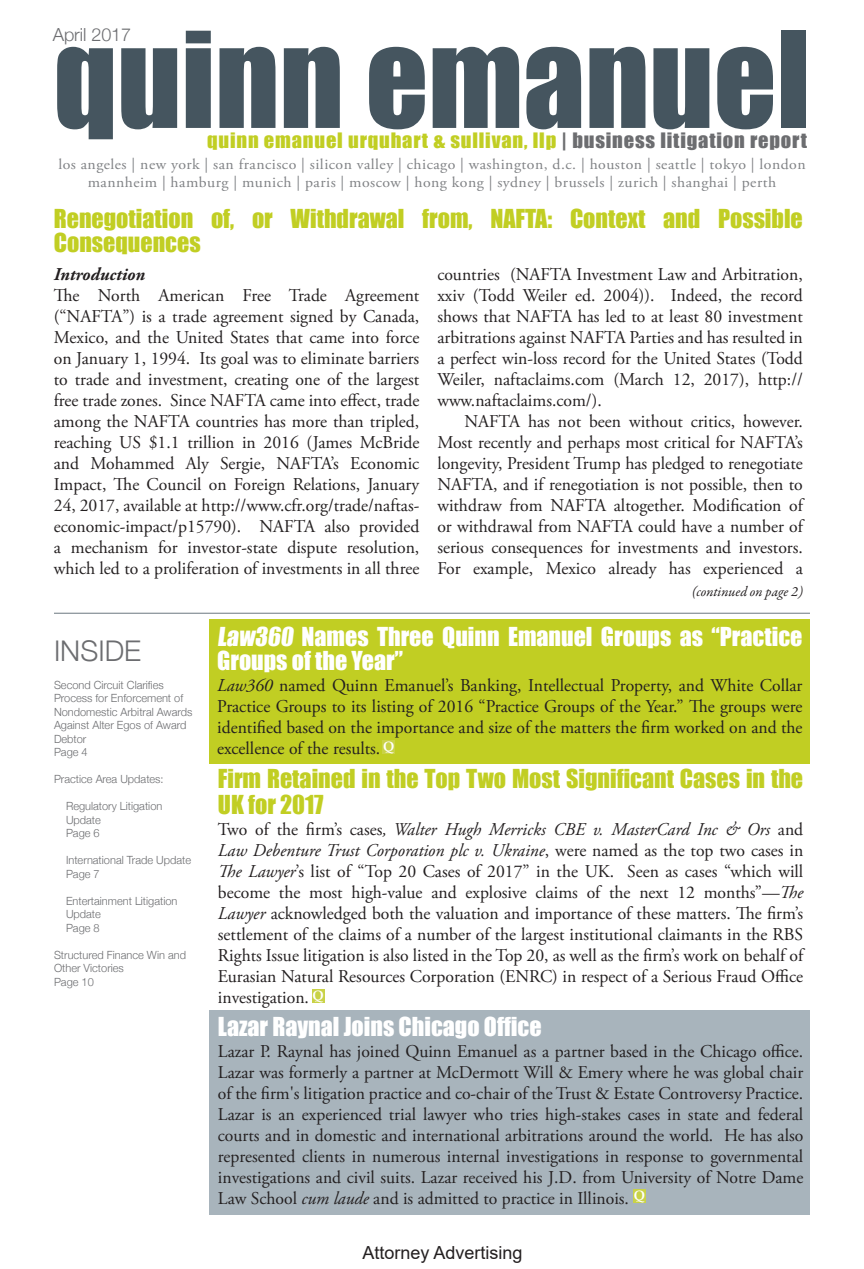
<style>
.page{position:relative;width:864px;height:1269px;background:#fff}
.page>*{position:absolute;margin:0;border:0;box-sizing:border-box;transform-origin:0 0}
.t1{font:123px "Impact";color:#45555f}
.QE_-_Table_of_Conten{font:300 28.5px "Helvetica Neue";color:#6c6d70}
.QE_-_Main_Article_St{font:24px/24px "Impact";color:#c1ce23}
.QE_-_Main_Article_St-2{font:24px/24px "Impact";color:#fff}
.t2{font:19.5px "Impact";letter-spacing:.04em;color:#c1ce23;scale:1.05 1}
.QE_-_Main_Article_St-3{font:18px/21px "Adobe Garamond Pro";color:#231f20;text-align:justify}
.t3{font:18px "Arial";color:#231f20}
.QE_-_Main_Article_St-4{font:italic 700 18px "Adobe Garamond Pro";color:#231f20}
.QE_-_Table_of_Conten-2{font:300 18px "Helvetica Neue";letter-spacing:-.005em;color:#6c6d70}
.QE_-_Main_Article_St-5{font:15px/18px "Adobe Garamond Pro";letter-spacing:.03em;color:#808285;text-align:center;scale:1.05 1}
.t4{font:italic 14.1px "Garamond Premr Pro";letter-spacing:-.005em;color:#231f20}
.t5{font:700 13.5px "Palatino Linotype";color:#fff}
.QE_-_Table_of_Conten-3{font:300 11.25px/13.5px "Helvetica Neue";color:#6c6d70}
.s1{color:#6c6d70}
.s2{font-style:italic}
</style>
<div class="page">
<div style="left:210px;top:1010px;width:600px;height:205px;background:#a8b4bc"></div>
<div style="left:210px;top:619px;width:600px;height:144px;background:#c1ce23"></div>
<hr style="left:54px;top:613px;width:756px;height:1px;background:#45555f">
<div style="left:382px;top:741px;width:13px;height:13px;background:#c9d247"></div>
<div style="left:312px;top:990px;width:13px;height:13px;background:#c9d247"></div>
<div style="left:633px;top:1190px;width:13px;height:13px;background:#c9d247"></div>
<p class="QE_-_Table_of_Conten-2" style="left:53px;top:23px;width:80px">April 2017</p>
<p class="t1" style="left:54px;top:-16px;width:758px">quinn emanuel</p>
<p class="t2" style="left:207px;top:125px;width:573px">quinn emanuel urquhart &amp; sullivan, llp <span class="s1">| business litigation report</span></p>
<p class="QE_-_Main_Article_St-5" style="left:58px;top:156px;width:713px">los angeles | new york | san francisco | silicon valley | chicago | washington, d.c. | houston | seattle | tokyo | london mannheim | hamburg | munich | paris | moscow | hong kong | sydney | brussels | zurich | shanghai | perth</p>
<p class="QE_-_Main_Article_St" style="left:54px;top:206px;width:751px">Renegotiation of, or Withdrawal from, NAFTA: Context and Possible<br>Consequences</p>
<p class="QE_-_Main_Article_St-4" style="left:54px;top:264px;width:93px">Introduction</p>
<p class="QE_-_Main_Article_St-3" style="left:54px;top:285px;width:367px">The North American Free Trade Agreement (“NAFTA”) is a trade agreement signed by Canada, Mexico, and the United States that came into force on January 1, 1994. Its goal was to eliminate barriers to trade and investment, creating one of the largest free trade zones. Since NAFTA came into effect, trade among the NAFTA countries has more than tripled, reaching US $1.1 trillion in 2016 (James McBride and Mohammed Aly Sergie, NAFTA’s Economic Impact, The Council on Foreign Relations, January 24, 2017, available at http://www.cfr.org/trade/naftas&shy;economic-impact/p15790). NAFTA also provided a mechanism for investor-state dispute resolution, which led to a proliferation of investments in all three</p>
<p class="QE_-_Main_Article_St-3" style="left:437px;top:264px;width:367px">countries (NAFTA Investment Law and Arbitration, xxiv (Todd Weiler ed. 2004)). Indeed, the record shows that NAFTA has led to at least 80 investment arbitrations against NAFTA Parties and has resulted in a perfect win-loss record for the United States (Todd Weiler, naftaclaims.com (March 12, 2017), http:// www.naftaclaims.com/).</p>
<p class="QE_-_Main_Article_St-3" style="left:437px;top:411px;width:367px;text-indent:27px">NAFTA has not been without critics, however.<br>Most recently and perhaps most critical for NAFTA’s longevity, President Trump has pledged to renegotiate NAFTA, and if renegotiation is not possible, then to withdraw from NAFTA altogether. Modification of or withdrawal from NAFTA could have a number of serious consequences for investments and investors.<br>For example, Mexico already has experienced a</p>
<p class="QE_-_Table_of_Conten" style="left:54px;top:633px;width:89px">INSIDE</p>
<p class="QE_-_Table_of_Conten-3" style="left:54px;top:678px;width:140px">Second Circuit Clarifies<br>Process for Enforcement of<br>Nondomestic Arbitral Awards<br>Against Alter Egos of Award<br>Debtor</p>
<p class="QE_-_Table_of_Conten-3" style="left:54px;top:745px;width:35px">Page 4</p>
<p class="QE_-_Table_of_Conten-3" style="left:54px;top:772px;width:111px">Practice Area Updates:</p>
<p class="QE_-_Table_of_Conten-3" style="left:66px;top:799px;width:98px">Regulatory Litigation<br>Update</p>
<p class="QE_-_Table_of_Conten-3" style="left:66px;top:826px;width:35px">Page 6</p>
<p class="QE_-_Table_of_Conten-3" style="left:66px;top:853px;width:127px">International Trade Update</p>
<p class="QE_-_Table_of_Conten-3" style="left:66px;top:867px;width:35px">Page 7</p>
<p class="QE_-_Table_of_Conten-3" style="left:66px;top:894px;width:113px">Entertainment Litigation<br>Update</p>
<p class="QE_-_Table_of_Conten-3" style="left:66px;top:921px;width:35px">Page 8</p>
<p class="QE_-_Table_of_Conten-3" style="left:54px;top:948px;width:134px">Structured Finance Win and<br>Other Victories</p>
<p class="QE_-_Table_of_Conten-3" style="left:54px;top:975px;width:41px">Page 10</p>
<p class="t4" style="left:692px;top:583px;width:113px">(continued on page 2)</p>
<p class="QE_-_Main_Article_St-2" style="left:217px;top:624px;width:587px">Law360 Names Three Quinn Emanuel Groups as “Practice<br>Groups of the Year”</p>
<p class="QE_-_Main_Article_St-3" style="left:217px;top:675px;width:587px"><span class="s2">Law360</span> named Quinn Emanuel’s Banking, Intellectual Property, and White Collar Practice Groups to its listing of 2016 “Practice Groups of the Year.” The groups were identified based on the importance and size of the matters the firm worked on and the excellence of the results.</p>
<p class="t5" style="left:383px;top:736px;width:13px">Q</p>
<p class="QE_-_Main_Article_St" style="left:218px;top:766px;width:587px;line-height:25.5px">Firm Retained in the Top Two Most Significant Cases in the<br>UK for 2017</p>
<p class="QE_-_Main_Article_St-3" style="left:218px;top:819px;width:587px">Two of the firm’s cases<span class="s2">, Walter Hugh Merricks CBE v. MasterCard Inc &amp; Ors</span> and <span class="s2">Law Debenture Trust Corporation plc v. Ukraine</span>, were named as the top two cases in <span class="s2">The Lawyer</span>’s list of “Top 20 Cases of 2017” in the UK. Seen as cases “which will become the most high-value and explosive claims of the next 12 months”—<span class="s2">The Lawyer</span> acknowledged both the valuation and importance of these matters. The firm’s settlement of the claims of a number of the largest institutional claimants in the RBS Rights Issue litigation is also listed in the Top 20, as well as the firm’s work on behalf of Eurasian Natural Resources Corporation (ENRC) in respect of a Serious Fraud Office investigation.</p>
<p class="t5" style="left:313px;top:985px;width:13px">Q</p>
<p class="QE_-_Main_Article_St-2" style="left:218px;top:1014px;width:325px">Lazar Raynal Joins Chicago Office</p>
<p class="QE_-_Main_Article_St-3" style="left:218px;top:1041px;width:587px">Lazar P. Raynal has joined Quinn Emanuel as a partner based in the Chicago office.<br>Lazar was formerly a partner at McDermott Will &amp; Emery where he was global chair of the firm's litigation practice and co-chair of the Trust &amp; Estate Controversy Practice.<br>Lazar is an experienced trial lawyer who tries high-stakes cases in state and federal courts and in domestic and international arbitrations around the world. He has also represented clients in numerous internal investigations in response to governmental investigations and civil suits. Lazar received his J.D. from University of Notre Dame Law School <span class="s2">cum laude</span> and is admitted to practice in Illinois.</p>
<p class="t5" style="left:634px;top:1186px;width:13px">Q</p>
<p class="t3" style="left:362px;top:1241px;width:162px">Attorney Advertising</p>
</div>
